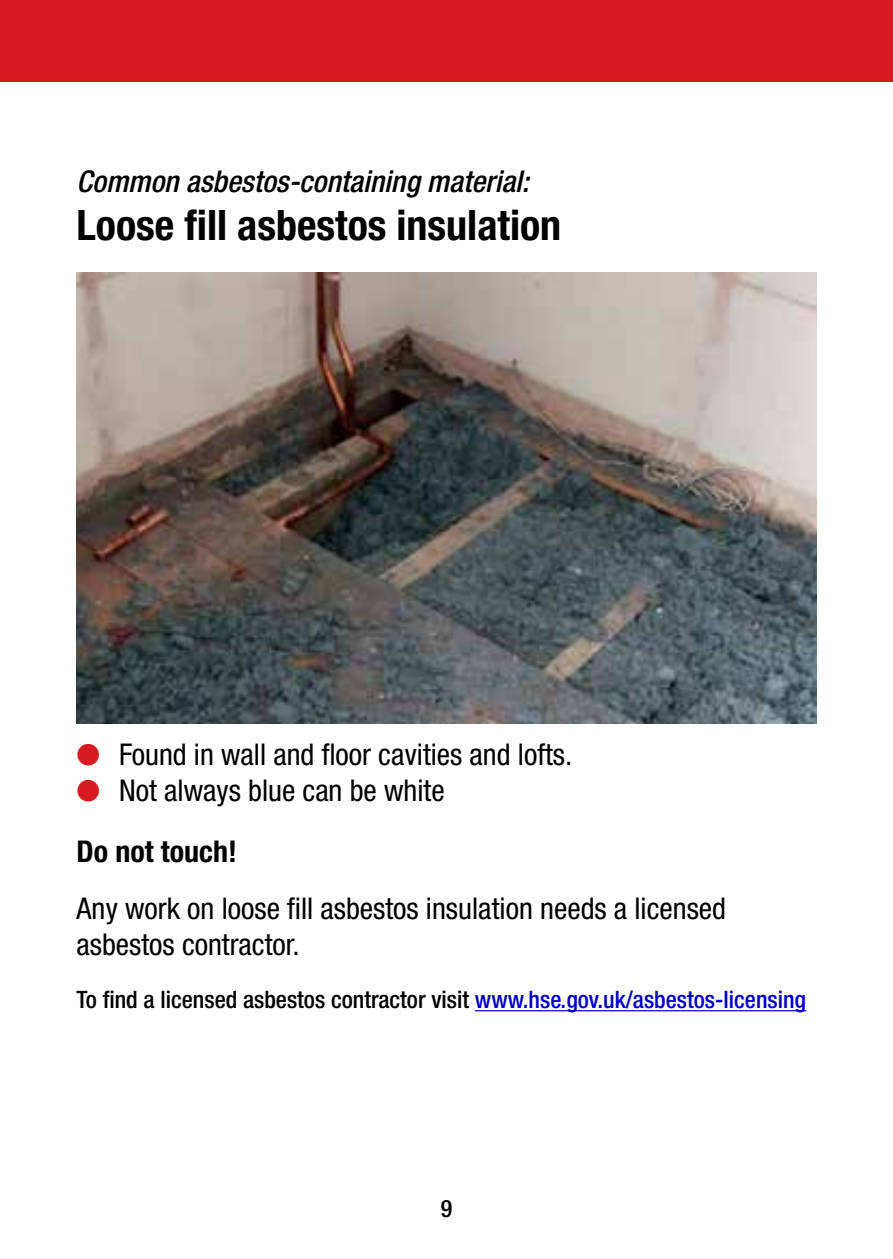
<style>
.page{position:relative;width:893px;height:1259px;background:#fff}
.page>*{position:absolute;margin:0;border:0;box-sizing:border-box;transform-origin:0 0}
.head-1{font:700 condensed 42px "Helvetica Neue LT Std";color:#000}
.bodytext{font:condensed 30px/36px "Helvetica Neue LT Std";color:#000}
.head-3{font:italic 500 condensed 30px "Helvetica Neue LT Std";color:#000}
.head-2{font:700 condensed 30px "Helvetica Neue LT Std";color:#000}
.call_to_action{font:500 condensed 24px "Helvetica Neue LT Std";color:#000}
.s1{color:#d71920}
.s2{color:#0000c8}
</style>
<div class="page">
<div style="left:0;top:0;width:893px;height:82px;background:#d71920"></div>
<hr style="left:475px;top:1010px;width:331px;height:1px;background:#0000c8">
<img style="left:77px;top:272px;width:739px;height:451px">
<p class="head-3" style="left:77px;top:163px;width:454px">Common asbestos-containing material:</p>
<p class="head-1" style="left:77px;top:199px;width:486px">Loose fill asbestos insulation</p>
<p class="bodytext" style="left:77px;top:736px;width:497px"><span class="s1">●</span> Found in wall and floor cavities and lofts.</p>
<p class="bodytext" style="left:77px;top:772px;width:370px"><span class="s1">●</span> Not always blue can be white</p>
<p class="head-2" style="left:77px;top:833px;width:162px">Do not touch!</p>
<p class="bodytext" style="left:77px;top:890px;width:651px">Any work on loose fill asbestos insulation needs a licensed asbestos contractor.</p>
<p class="call_to_action" style="left:77px;top:985px;width:731px">To find a licensed asbestos contractor visit <span class="s2">www.hse.gov.uk/asbestos-licensing</span></p>
<p class="call_to_action" style="left:441px;top:1193px;width:13px">9</p>
</div>
